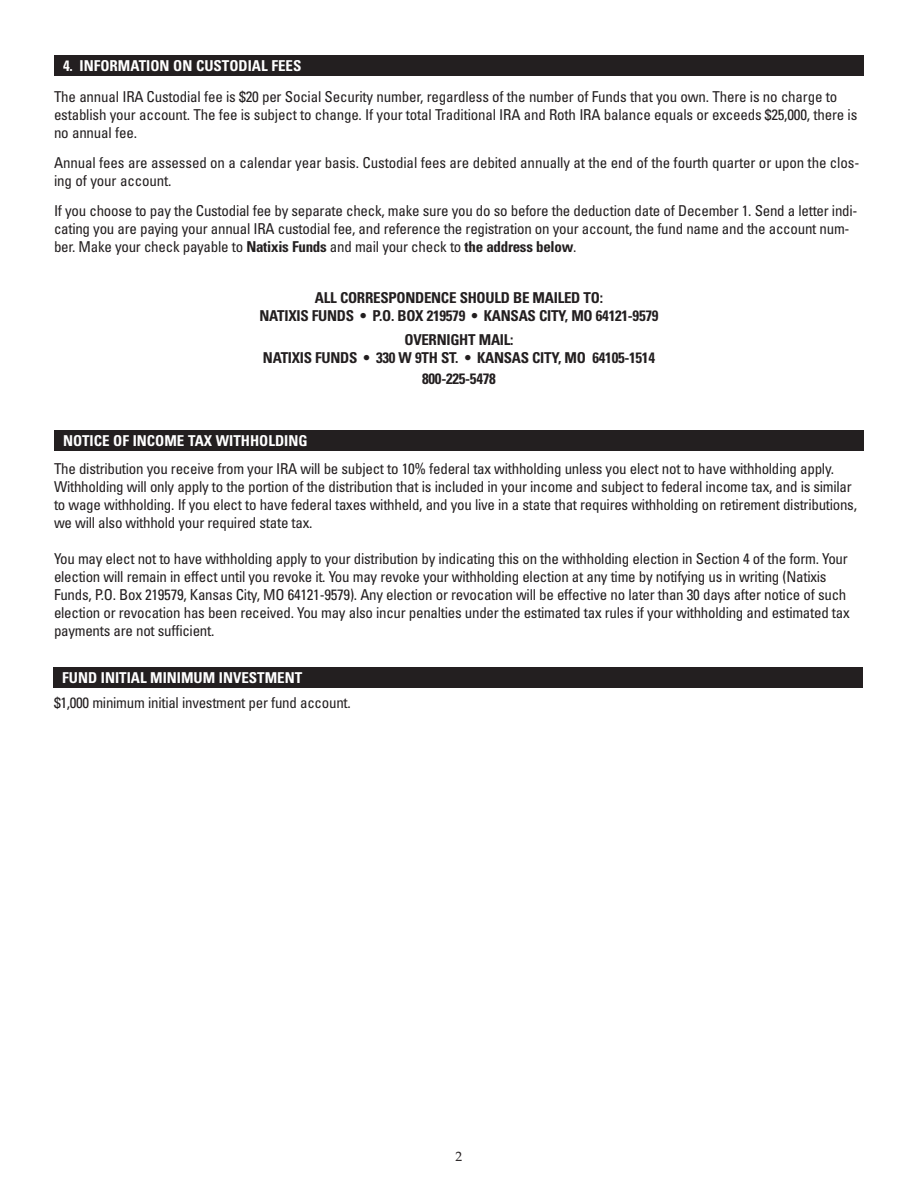
<style>
.page{position:relative;width:918px;height:1188px;background:#fff}
.page>*{position:absolute;margin:0;border:0;box-sizing:border-box;transform-origin:0 0}
.t1{font:condensed 15px/18px "Univers";letter-spacing:-.02em;color:#231f20}
.t2{font:700 condensed 15px/18px "Univers";letter-spacing:-.02em;color:#231f20;text-align:center}
.t3{font:700 condensed 15px "Univers";color:#fff}
.t4{font:13.5px "Palatino";color:#231f20}
.s1{font-weight:700}
</style>
<div class="page">
<div style="left:54px;top:55px;width:810px;height:21px;background:#231f20"></div>
<div style="left:54px;top:430px;width:810px;height:21px;background:#231f20"></div>
<div style="left:53px;top:667px;width:810px;height:21px;background:#231f20"></div>
<p class="t3" style="left:63px;top:60px;width:240px">4. INFORMATION ON CUSTODIAL FEES</p>
<p class="t1" style="left:54px;top:89px;width:805px">The annual IRA Custodial fee is $20 per Social Security number, regardless of the number of Funds that you own. There is no charge to establish your account. The fee is subject to change. If your total Traditional IRA and Roth IRA balance equals or exceeds $25,000, there is no annual fee.</p>
<p class="t1" style="left:54px;top:155px;width:807px">Annual fees are assessed on a calendar year basis. Custodial fees are debited annually at the end of the fourth quarter or upon the clos&shy;ing of your account.</p>
<p class="t1" style="left:54px;top:203px;width:805px">If you choose to pay the Custodial fee by separate check, make sure you do so before the deduction date of December 1. Send a letter indi&shy;cating you are paying your annual IRA custodial fee, and reference the registration on your account, the fund name and the account num&shy;ber. Make your check payable to <span class="s1">Natixis Funds</span> and mail your check to <span class="s1">the address below</span>.</p>
<p class="t2" style="left:260px;top:290px;width:400px">ALL CORRESPONDENCE SHOULD BE MAILED TO:<br>NATIXIS FUNDS • P.O. BOX 219579 • KANSAS CITY, MO 64121-9579</p>
<p class="t2" style="left:263px;top:332px;width:394px">OVERNIGHT MAIL:<br>NATIXIS FUNDS • 330 W 9TH ST. • KANSAS CITY, MO 64105-1514</p>
<p class="t2" style="left:422px;top:371px;width:75px">800-225-5478</p>
<p class="t3" style="left:63px;top:435px;width:246px">NOTICE OF INCOME TAX WITHHOLDING</p>
<p class="t1" style="left:54px;top:461px;width:805px">The distribution you receive from your IRA will be subject to 10% federal tax withholding unless you elect not to have withholding apply.<br>Withholding will only apply to the portion of the distribution that is included in your income and subject to federal income tax, and is similar to wage withholding. If you elect to have federal taxes withheld, and you live in a state that requires withholding on retirement distributions, we will also withhold your required state tax.</p>
<p class="t1" style="left:54px;top:551px;width:797px">You may elect not to have withholding apply to your distribution by indicating this on the withholding election in Section 4 of the form. Your election will remain in effect until you revoke it. You may revoke your withholding election at any time by notifying us in writing (Natixis Funds, P.O. Box 219579, Kansas City, MO 64121-9579). Any election or revocation will be effective no later than 30 days after notice of such election or revocation has been received. You may also incur penalties under the estimated tax rules if your withholding and estimated tax payments are not sufficient.</p>
<p class="t3" style="left:62px;top:672px;width:242px">FUND INITIAL MINIMUM INVESTMENT</p>
<p class="t1" style="left:54px;top:695px;width:298px">$1,000 minimum initial investment per fund account.</p>
<p class="t4" style="left:456px;top:1152px;width:8px">2</p>
</div>
